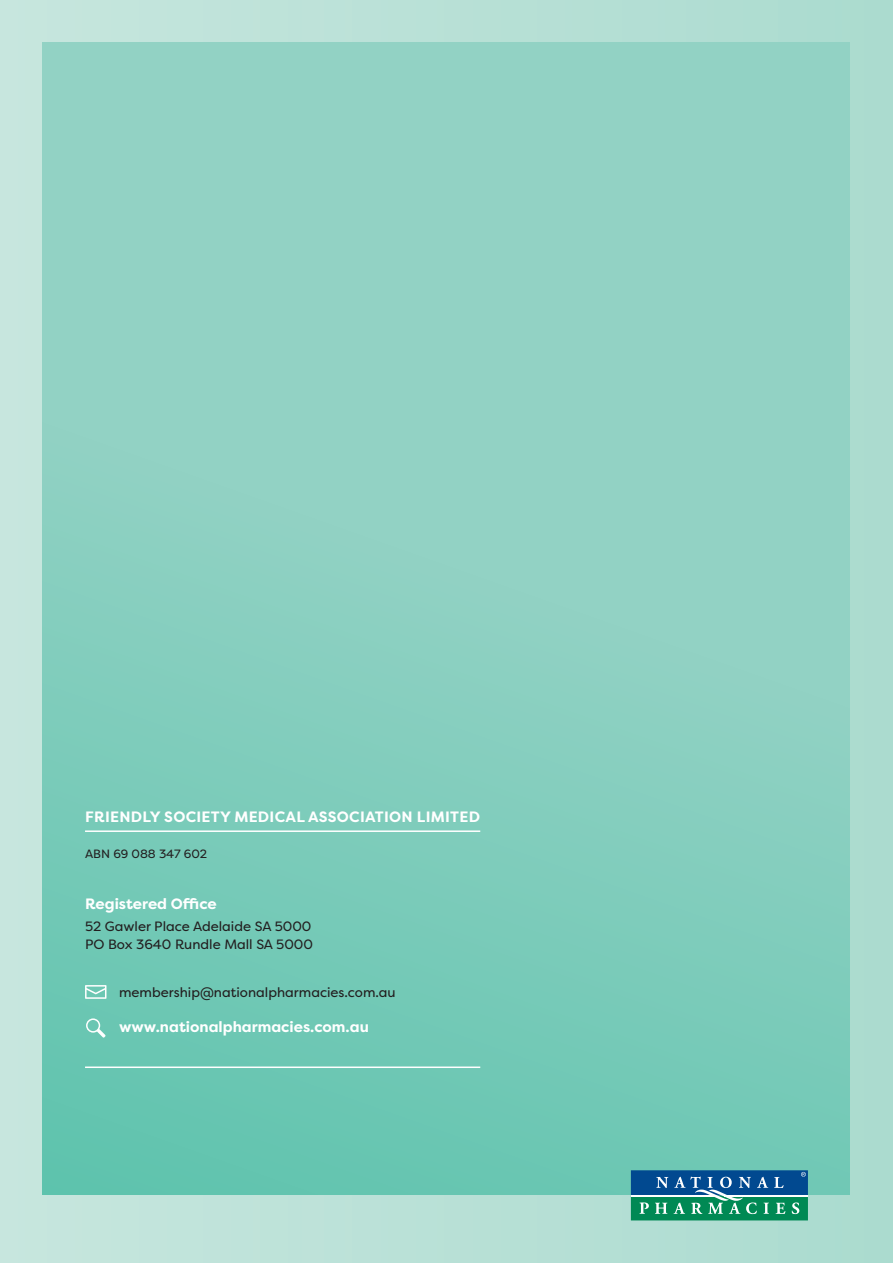
<style>
.page{position:relative;width:893px;height:1263px;background:#fff}
.page>*{position:absolute;margin:0;border:0;box-sizing:border-box;transform-origin:0 0}
.t1{font:700 15px "Filson Pro";color:#fff}
.t2{font:700 15px "Filson Pro";letter-spacing:.02em;color:#fff}
.t3{font:13.5px/18px "Filson Pro";color:#231f20}
.t4{font:12px "Filson Pro";color:#231f20}
</style>
<div class="page">
<div style="left:0;top:0;width:893px;height:1263px;background:linear-gradient(to right,#c6e6de,#a9dace)"></div>
<div style="left:43px;top:43px;width:807px;height:1152px;background:linear-gradient(to bottom,#9dd5c9,#6fc8b4)"></div>
<svg style="left:631px;top:1170px;width:177px;height:50px;background:#227b86"></svg>
<hr style="left:631px;top:1195px;width:83px;height:1px;background:#fff">
<hr style="left:724px;top:1195px;width:84px;height:1px;background:#fff">
<hr style="left:85px;top:830px;width:395px;height:2px;background:#fff">
<svg style="left:85px;top:985px;width:21px;height:14px"></svg>
<svg style="left:86px;top:1018px;width:20px;height:20px"></svg>
<hr style="left:85px;top:1066px;width:395px;height:2px;background:#fff">
<p class="t2" style="left:85px;top:807px;width:396px">FRIENDLY SOCIETY MEDICAL ASSOCIATION LIMITED</p>
<p class="t4" style="left:85px;top:845px;width:124px">ABN 69 088 347 602</p>
<p class="t1" style="left:85px;top:894px;width:133px">Registered Office</p>
<p class="t3" style="left:85px;top:917px;width:230px">52 Gawler Place Adelaide SA 5000<br>PO Box 3640 Rundle Mall SA 5000</p>
<p class="t3" style="left:119px;top:983px;width:278px">membership@nationalpharmacies.com.au</p>
<p class="t1" style="left:119px;top:1017px;width:251px">www.nationalpharmacies.com.au</p>
</div>
